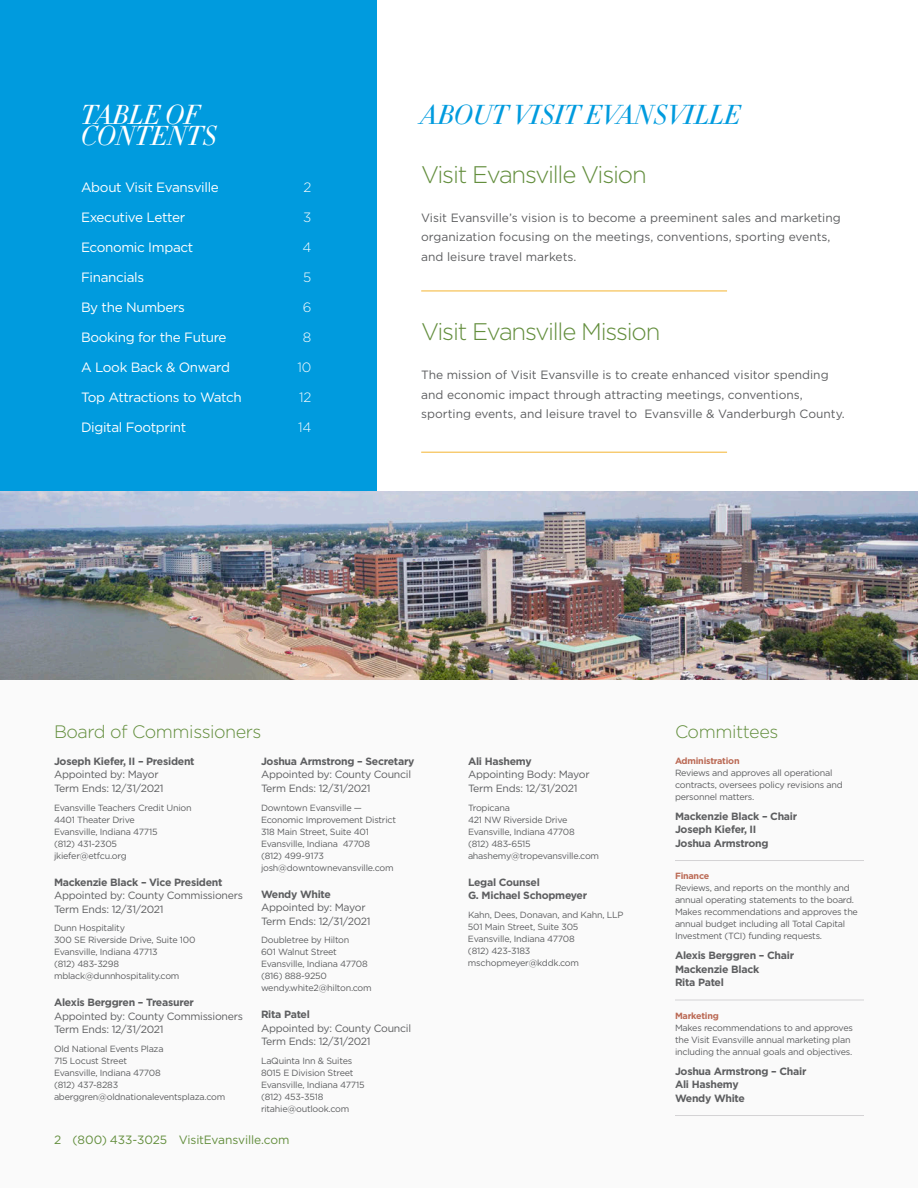
<style>
.page{position:relative;width:918px;height:1188px;background:#fff}
.page>*{position:absolute;margin:0;border:0;box-sizing:border-box;transform-origin:0 0}
.t1{font:italic 300 27px "Didot HTF 06";letter-spacing:-.01em;color:#009bde}
.t2{font:italic 300 27px/21px "Didot HTF 06";letter-spacing:-.01em;color:#fff}
.t3{font:300 24px "Gotham";letter-spacing:-.05em;color:#638e3d}
.t4{font:300 18px "Gotham";letter-spacing:-.025em;color:#638e3d}
.t5{font:13.5px "Gotham";letter-spacing:-.025em;color:#fff}
.t6{font:300 13.5px "Gotham";color:#fff}
.t7{font:12px/19.5px "Gotham";color:#5d5e60}
.Attraction_Descripti{font:12px "Gotham";letter-spacing:-.01em;color:#638e3d}
.Contact_Info__Websit{font:12px "Gotham";color:#638e3d}
.t8{font:10.5px/13.5px "Gotham";letter-spacing:-.025em;color:#5d5e60}
.t9{font:700 10.5px/13.5px "Gotham";letter-spacing:-.025em;color:#5d5e60}
.t10{font:9px/12px "Gotham";letter-spacing:-.025em;color:#5d5e60}
.s1{font-weight:700}
.s2{font-weight:700;color:#bb6a55}
</style>
<div class="page">
<div style="left:0;top:679px;width:918px;height:509px;background:#fafafa"></div>
<div style="left:0;top:0;width:377px;height:491px;background:#009bde"></div>
<img style="left:0;top:491px;width:918px;height:188px">
<hr style="left:675px;top:860px;width:189px;height:1px;background:#d4d3d5">
<hr style="left:675px;top:1000px;width:189px;height:1px;background:#d4d3d5">
<hr style="left:675px;top:1115px;width:189px;height:1px;background:#d4d3d5">
<hr style="left:421px;top:291px;width:306px;height:1px;background:#f4b431">
<hr style="left:421px;top:452px;width:306px;height:1px;background:#f4b431">
<p class="t2" style="left:81px;top:105px;width:137px">TABLE OF<br>CONTENTS</p>
<p class="t5" style="left:81px;top:180px;width:139px">About Visit Evansville</p>
<p class="t5" style="left:81px;top:210px;width:106px">Executive Letter</p>
<p class="t5" style="left:81px;top:240px;width:114px">Economic Impact</p>
<p class="t5" style="left:81px;top:270px;width:65px">Financials</p>
<p class="t5" style="left:81px;top:300px;width:106px">By the Numbers</p>
<p class="t5" style="left:81px;top:330px;width:147px">Booking for the Future</p>
<p class="t5" style="left:81px;top:360px;width:151px">A Look Back &amp; Onward</p>
<p class="t5" style="left:81px;top:390px;width:162px">Top Attractions to Watch</p>
<p class="t5" style="left:81px;top:420px;width:107px">Digital Footprint</p>
<p class="t6" style="left:303px;top:180px;width:9px">2</p>
<p class="t6" style="left:303px;top:210px;width:10px">3</p>
<p class="t6" style="left:302px;top:240px;width:10px">4</p>
<p class="t6" style="left:303px;top:270px;width:10px">5</p>
<p class="t6" style="left:303px;top:300px;width:10px">6</p>
<p class="t6" style="left:303px;top:330px;width:10px">8</p>
<p class="t6" style="left:298px;top:360px;width:15px">10</p>
<p class="t6" style="left:299px;top:390px;width:14px">12</p>
<p class="t6" style="left:298px;top:420px;width:15px">14</p>
<p class="t1" style="left:421px;top:98px;width:321px">ABOUT VISIT EVANSVILLE</p>
<p class="t3" style="left:421px;top:161px;width:227px">Visit Evansville Vision</p>
<p class="t7" style="left:421px;top:207px;width:421px">Visit Evansville’s vision is to become a preeminent sales and marketing organization focusing on the meetings, conventions, sporting events, and leisure travel markets.</p>
<p class="t3" style="left:421px;top:319px;width:241px">Visit Evansville Mission</p>
<p class="t7" style="left:421px;top:365px;width:425px">The mission of Visit Evansville is to create enhanced visitor spending and economic impact through attracting meetings, conventions, sporting events, and leisure travel to Evansville &amp; Vanderburgh County.</p>
<p class="t4" style="left:54px;top:722px;width:209px">Board of Commissioners</p>
<p class="t4" style="left:675px;top:722px;width:105px">Committees</p>
<p class="t8" style="left:54px;top:754px;width:142px"><span class="s1">Joseph Kiefer, II – President<br></span>Appointed by: Mayor<br>Term Ends: 12/31/2021</p>
<p class="t10" style="left:54px;top:801px;width:139px">Evansville Teachers Credit Union<br>4401 Theater Drive<br>Evansville, Indiana 47715<br>(812) 431-2305 jkiefer@etfcu.org</p>
<p class="t8" style="left:54px;top:875px;width:190px"><span class="s1">Mackenzie Black – Vice President<br></span>Appointed by: County Commissioners<br>Term Ends: 12/31/2021</p>
<p class="t10" style="left:54px;top:922px;width:143px">Dunn Hospitality<br>300 SE Riverside Drive, Suite 100<br>Evansville, Indiana 47713<br>(812) 483-3298 mblack@dunnhospitality.com</p>
<p class="t8" style="left:54px;top:996px;width:190px"><span class="s1">Alexis Berggren – Treasurer<br></span>Appointed by: County Commissioners<br>Term Ends: 12/31/2021</p>
<p class="t10" style="left:54px;top:1043px;width:173px">Old National Events Plaza<br>715 Locust Street<br>Evansville, Indiana 47708<br>(812) 437-8283 aberggren@oldnationaleventsplaza.com</p>
<p class="t10" style="left:675px;top:754px;width:169px"><span class="s2">Administration<br></span>Reviews and approves all operational contracts, oversees policy revisions and personnel matters.</p>
<p class="t9" style="left:675px;top:809px;width:124px">Mackenzie Black – Chair<br>Joseph Kiefer, II<br>Joshua Armstrong</p>
<p class="t10" style="left:675px;top:870px;width:184px"><span class="s2">Finance<br></span>Reviews, and reports on the monthly and annual operating statements to the board.<br>Makes recommendations and approves the annual budget including all Total Capital Investment (TCI) funding requests.</p>
<p class="t9" style="left:675px;top:949px;width:121px">Alexis Berggren – Chair<br>Mackenzie Black<br>Rita Patel</p>
<p class="t10" style="left:675px;top:1009px;width:180px"><span class="s2">Marketing<br></span>Makes recommendations to and approves the Visit Evansville annual marketing plan including the annual goals and objectives.</p>
<p class="t9" style="left:675px;top:1064px;width:133px">Joshua Armstrong – Chair<br>Ali Hashemy<br>Wendy White</p>
<p class="t8" style="left:261px;top:754px;width:155px"><span class="s1">Joshua Armstrong – Secretary<br></span>Appointed by: County Council<br>Term Ends: 12/31/2021</p>
<p class="t10" style="left:261px;top:801px;width:137px">Downtown Evansville —<br>Economic Improvement District<br>318 Main Street, Suite 401<br>Evansville, Indiana 47708<br>(812) 499-9173 josh@downtownevansville.com</p>
<p class="t8" style="left:261px;top:887px;width:111px"><span class="s1">Wendy White<br></span>Appointed by: Mayor<br>Term Ends: 12/31/2021</p>
<p class="t10" style="left:261px;top:934px;width:112px">Doubletree by Hilton<br>601 Walnut Street<br>Evansville, Indiana 47708 (816) 888-9250 wendy.white2@hilton.com</p>
<p class="t8" style="left:261px;top:1008px;width:152px"><span class="s1">Rita Patel<br></span>Appointed by: County Council<br>Term Ends: 12/31/2021</p>
<p class="t10" style="left:261px;top:1055px;width:105px">LaQuinta Inn &amp; Suites<br>8015 E Division Street<br>Evansville, Indiana 47715 (812) 453-3518 ritahie@outlook.com</p>
<p class="t8" style="left:468px;top:754px;width:123px"><span class="s1">Ali Hashemy<br></span>Appointing Body: Mayor<br>Term Ends: 12/31/2021</p>
<p class="t10" style="left:468px;top:801px;width:133px">Tropicana<br>421 NW Riverside Drive<br>Evansville, Indiana 47708<br>(812) 483-6515 ahashemy@tropevansville.com</p>
<p class="t9" style="left:468px;top:875px;width:121px">Legal Counsel<br>G. Michael Schopmeyer</p>
<p class="t10" style="left:468px;top:908px;width:157px">Kahn, Dees, Donavan, and Kahn, LLP<br>501 Main Street, Suite 305<br>Evansville, Indiana 47708<br>(812) 423-3183 mschopmeyer@kddk.com</p>
<p class="Contact_Info__Websit" style="left:54px;top:1133px;width:9px">2</p>
<p class="Attraction_Descripti" style="left:73px;top:1133px;width:219px">(800) 433-3025 VisitEvansville.com</p>
</div>
